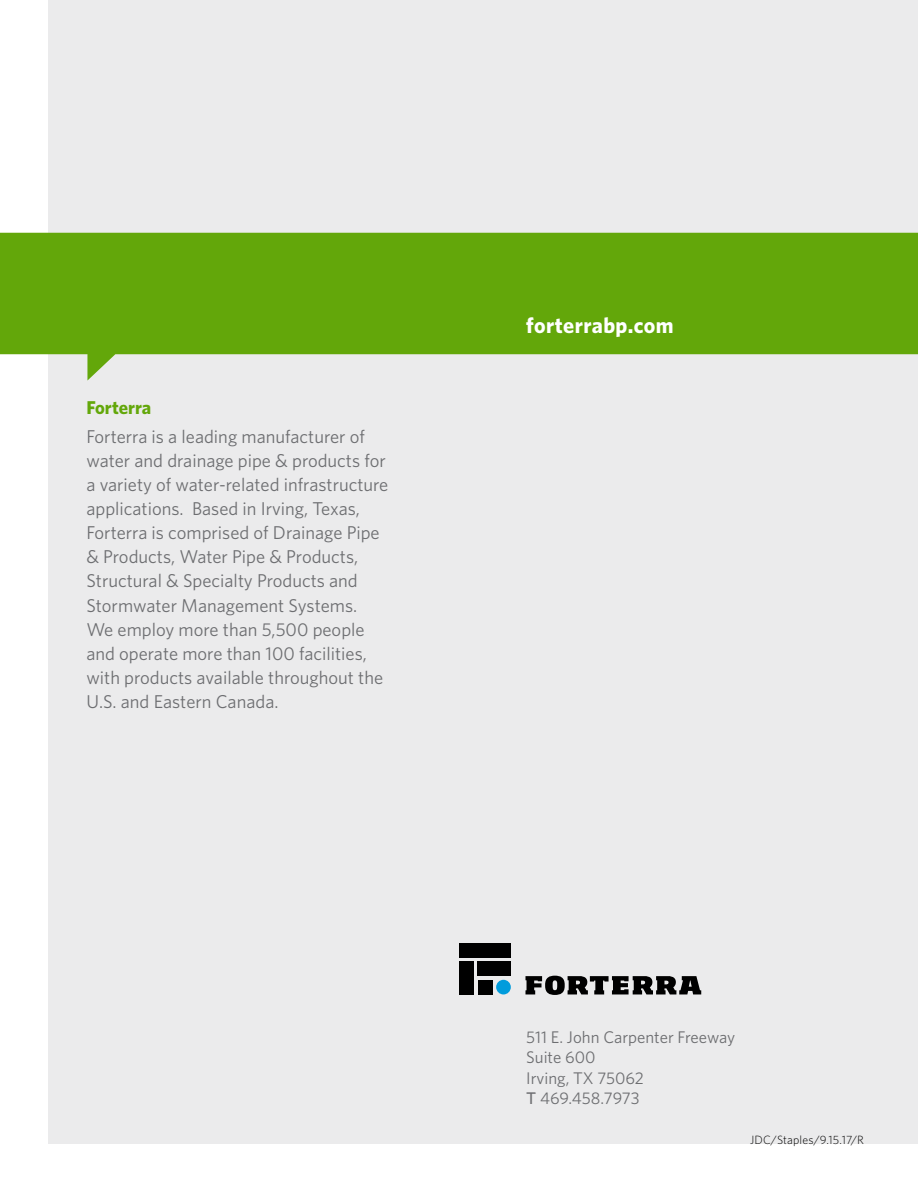
<style>
.page{position:relative;width:918px;height:1188px;background:#fff}
.page>*{position:absolute;margin:0;border:0;box-sizing:border-box;transform-origin:0 0}
.t1{font:700 21.9px "Whitney";letter-spacing:.02em;color:#fff}
.t2{font:18.6px/24.2px "Whitney";color:#6d6e71}
.t3{font:700 18.6px "Whitney";color:#63a70a}
.t4{font:16.8px/20.2px "Whitney";color:#6d6e71}
.t5{font:300 12px "Whitney";letter-spacing:.01em;color:#000}
.s1{font-weight:500}
</style>
<div class="page">
<div style="left:48px;top:0;width:870px;height:1144px;background:#ebebec"></div>
<svg style="left:0;top:233px;width:918px;height:148px;fill:#63a70a"></svg>
<svg style="left:525px;top:976px;width:176px;height:19px"></svg>
<div style="left:459px;top:943px;width:52px;height:15px;background:#000"></div>
<div style="left:459px;top:961px;width:15px;height:33px;background:#000"></div>
<div style="left:478px;top:961px;width:33px;height:15px;background:#000"></div>
<div style="left:496px;top:980px;width:15px;height:14px;background:#019cdc;border-radius:50%"></div>
<div style="left:478px;top:980px;width:14px;height:14px;background:#000"></div>
<p class="t3" style="left:86px;top:395px;width:66px">Forterra</p>
<p class="t2" style="left:86px;top:424px;width:304px">Forterra is a leading manufacturer of water and drainage pipe &amp; products for a variety of water-related infrastructure applications. Based in Irving, Texas, Forterra is comprised of Drainage Pipe &amp; Products, Water Pipe &amp; Products, Structural &amp; Specialty Products and Stormwater Management Systems.<br>We employ more than 5,500 people and operate more than 100 facilities, with products available throughout the U.S. and Eastern Canada.</p>
<p class="t1" style="left:526px;top:311px;width:149px">forterrabp.com</p>
<p class="t4" style="left:526px;top:1027px;width:211px">511 E. John Carpenter Freeway<br>Suite 600<br>Irving, TX 75062<br><span class="s1">T</span> 469.458.7973</p>
<p class="t5" style="left:750px;top:1131px;width:115px">JDC/Staples/9.15.17/R</p>
</div>
